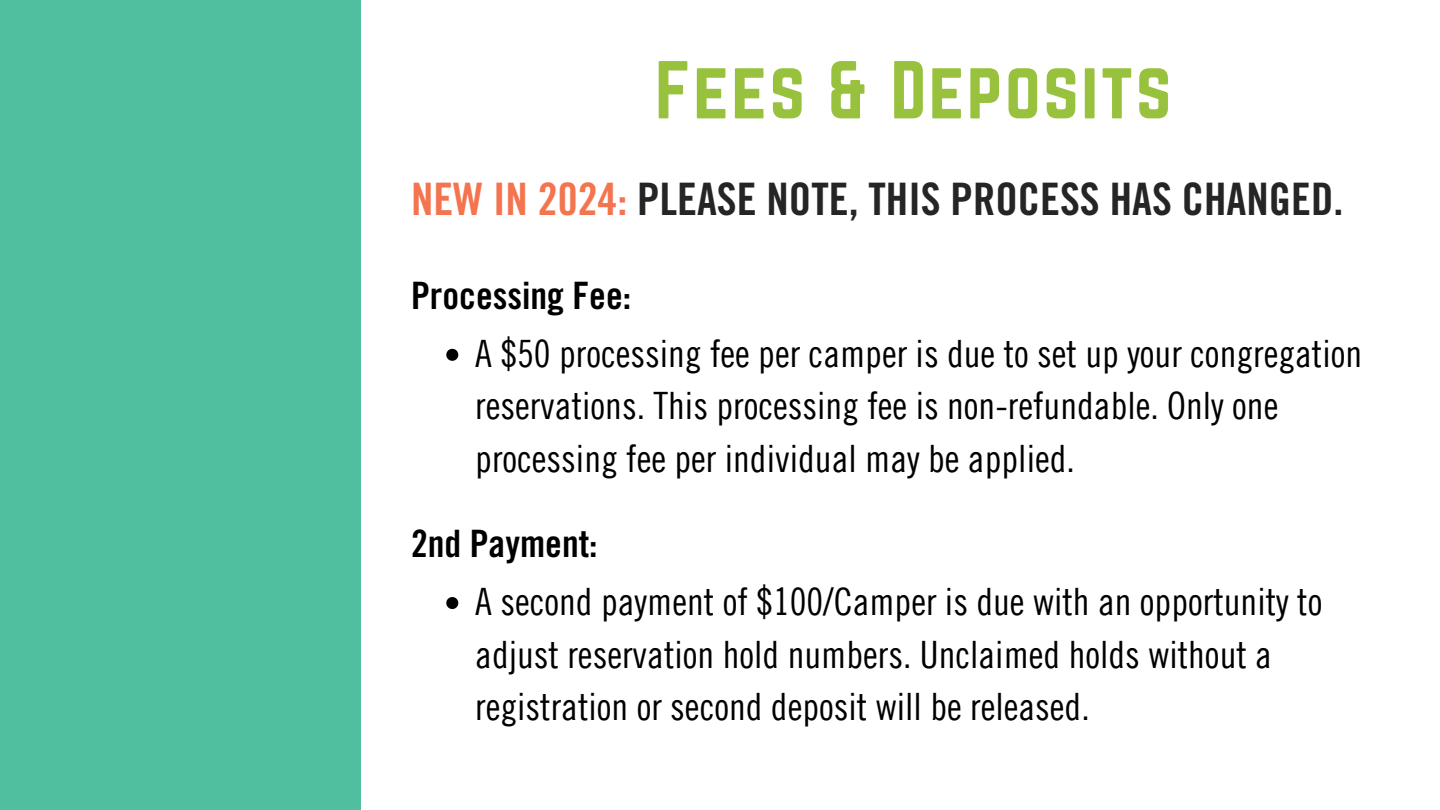
<style>
.page{position:relative;width:1440px;height:810px;background:#50bfa0}
.page>*{position:absolute;margin:0;border:0;box-sizing:border-box;transform-origin:0 0}
.t1{font:71.7px "Norwester";letter-spacing:.03em;color:#98c23d}
.t2{font:44.8px "Trade Gothic LT Std Bd Cn 20";color:#252525}
.t3{font:37.8px/52.5px "Trade Gothic LT Cond Eighteen";color:#000}
.t4{font:37.8px "Trade Gothic LT Std Bd Cn 20";color:#000}
.s1{color:#f3744f}
</style>
<div class="page">
<div style="left:361px;top:0;width:1079px;height:810px;background:#fff"></div>
<svg style="left:446px;top:349px;width:12px;height:12px"></svg>
<svg style="left:446px;top:597px;width:12px;height:12px"></svg>
<p class="t1" style="left:655px;top:47px;width:518px">Fees &amp; Deposits</p>
<p class="t2" style="left:411px;top:183px;width:934px"><span class="s1">NEW IN 2024:</span> PLEASE NOTE, THIS PROCESS HAS CHANGED.</p>
<p class="t4" style="left:411px;top:282px;width:222px">Processing Fee:</p>
<p class="t3" style="left:475px;top:327px;width:889px">A $50 processing fee per camper is due to set up your congregation reservations. This processing fee is non-refundable. Only one processing fee per individual may be applied.</p>
<p class="t4" style="left:411px;top:530px;width:188px">2nd Payment:</p>
<p class="t3" style="left:475px;top:575px;width:849px">A second payment of $100/Camper is due with an opportunity to adjust reservation hold numbers. Unclaimed holds without a registration or second deposit will be released.</p>
</div>
